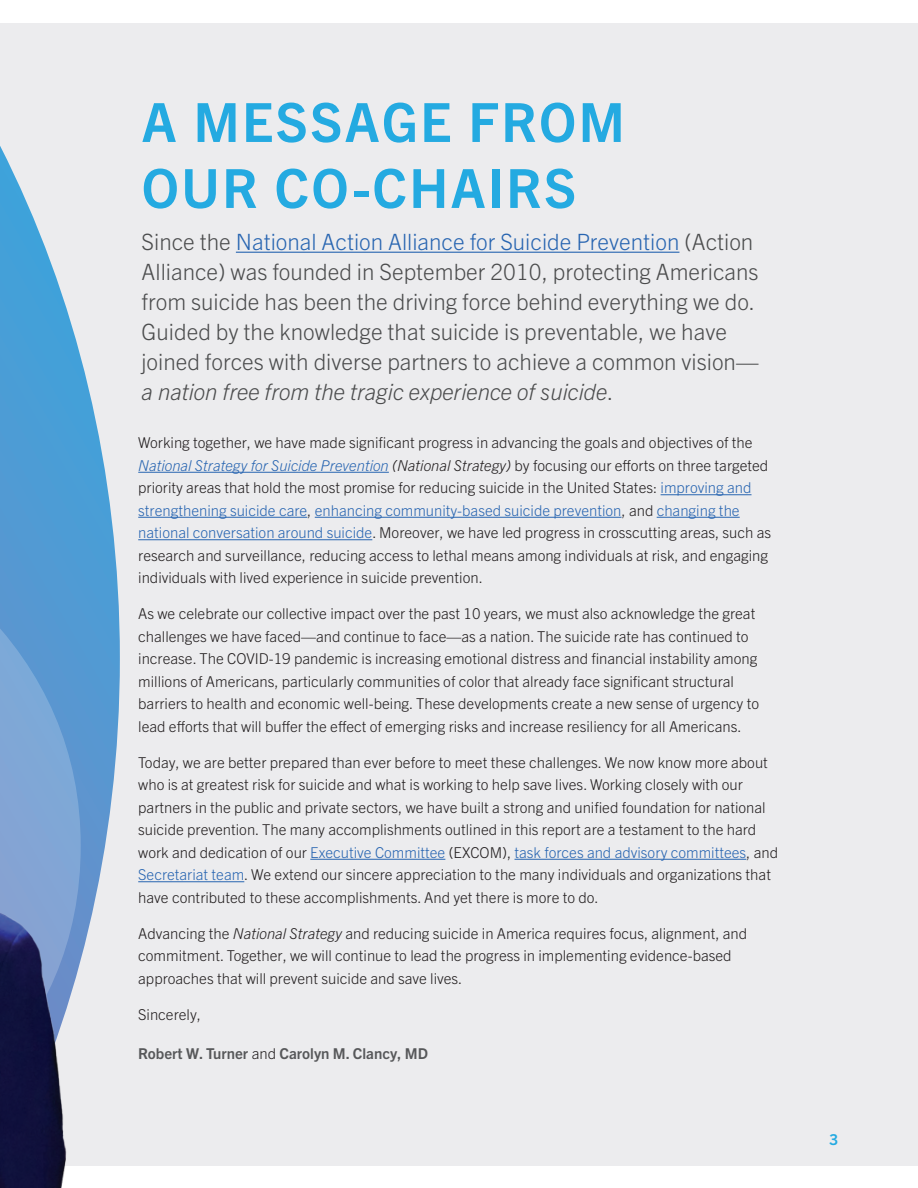
<style>
.page{position:relative;width:918px;height:1188px;background:#fff}
.page>*{position:absolute;margin:0;border:0;box-sizing:border-box;transform-origin:0 0}
.t1{font:700 54px/66px "Trade Gothic Next LT Pro";letter-spacing:.04em;color:#24aae1}
.t2{font:300 22.5px/30px "Trade Gothic Next LT Pro";color:#4b4c4d}
.t3{font:300 15px/22.5px "Trade Gothic Next LT Pro";color:#231f20}
.t4{font:700 15px "Trade Gothic Next LT Pro";color:#57585a}
.t5{font:700 15px "Trade Gothic Next LT Pro";color:#24aae1}
.s1{color:#2865b1}
.s2{font-style:italic}
.s3{font-style:italic;color:#2865b1}
.s4{font-weight:300;color:#231f20}
</style>
<div class="page">
<div style="left:0;top:23px;width:918px;height:1143px;background:#ececee"></div>
<svg style="left:0;top:146px;width:110px;height:359px"></svg>
<hr style="left:138px;top:472px;width:251px;height:1px;background:#2865b1">
<hr style="left:661px;top:494px;width:91px;height:1px;background:#2865b1">
<hr style="left:138px;top:517px;width:169px;height:1px;background:#2865b1">
<hr style="left:315px;top:517px;width:307px;height:1px;background:#2865b1">
<hr style="left:657px;top:517px;width:83px;height:1px;background:#2865b1">
<hr style="left:138px;top:539px;width:234px;height:1px;background:#2865b1">
<hr style="left:310px;top:859px;width:135px;height:1px;background:#2865b1">
<hr style="left:515px;top:859px;width:231px;height:1px;background:#2865b1">
<hr style="left:138px;top:881px;width:106px;height:1px;background:#2865b1">
<hr style="left:236px;top:252px;width:443px;height:1px;background:#2865b1">
<img style="left:0;top:505px;width:120px;height:683px">
<h1 class="t1" style="left:142px;top:86px;width:485px">A MESSAGE FROM<br>OUR CO-CHAIRS</h1>
<p class="t2" style="left:142px;top:225px;width:618px">Since the <span class="s1">National Action Alliance for Suicide Prevention</span> (Action Alliance) was founded in September 2010, protecting Americans from suicide has been the driving force behind everything we do.<br>Guided by the knowledge that suicide is preventable, we have joined forces with diverse partners to achieve a common vision— <span class="s2">a nation free from the tragic experience of suicide</span>.</p>
<p class="t3" style="left:138px;top:431px;width:635px">Working together, we have made significant progress in advancing the goals and objectives of the <span class="s3">National Strategy for Suicide Prevention</span> <span class="s2">(National Strategy)</span> by focusing our efforts on three targeted priority areas that hold the most promise for reducing suicide in the United States: <span class="s1">improving and strengthening suicide care</span>, <span class="s1">enhancing community-based suicide prevention</span>, and <span class="s1">changing the national conversation around suicide</span>. Moreover, we have led progress in crosscutting areas, such as research and surveillance, reducing access to lethal means among individuals at risk, and engaging individuals with lived experience in suicide prevention.</p>
<p class="t3" style="left:138px;top:602px;width:622px">As we celebrate our collective impact over the past 10 years, we must also acknowledge the great challenges we have faced—and continue to face—as a nation. The suicide rate has continued to increase. The COVID-19 pandemic is increasing emotional distress and financial instability among millions of Americans, particularly communities of color that already face significant structural barriers to health and economic well-being. These developments create a new sense of urgency to lead efforts that will buffer the effect of emerging risks and increase resiliency for all Americans.</p>
<p class="t3" style="left:138px;top:750px;width:641px">Today, we are better prepared than ever before to meet these challenges. We now know more about who is at greatest risk for suicide and what is working to help save lives. Working closely with our partners in the public and private sectors, we have built a strong and unified foundation for national suicide prevention. The many accomplishments outlined in this report are a testament to the hard work and dedication of our <span class="s1">Executive Committee</span> (EXCOM), <span class="s1">task forces and advisory committees</span>, and <span class="s1">Secretariat team</span>. We extend our sincere appreciation to the many individuals and organizations that have contributed to these accomplishments. And yet there is more to do.</p>
<p class="t3" style="left:138px;top:921px;width:610px">Advancing the <span class="s2">National Strategy</span> and reducing suicide in America requires focus, alignment, and commitment. Together, we will continue to lead the progress in implementing evidence-based approaches that will prevent suicide and save lives.</p>
<p class="t3" style="left:138px;top:1002px;width:64px">Sincerely,</p>
<p class="t4" style="left:138px;top:1043px;width:291px">Robert W. Turner <span class="s4">and</span> Carolyn M. Clancy, MD</p>
<p class="t5" style="left:829px;top:1130px;width:10px">3</p>
</div>
